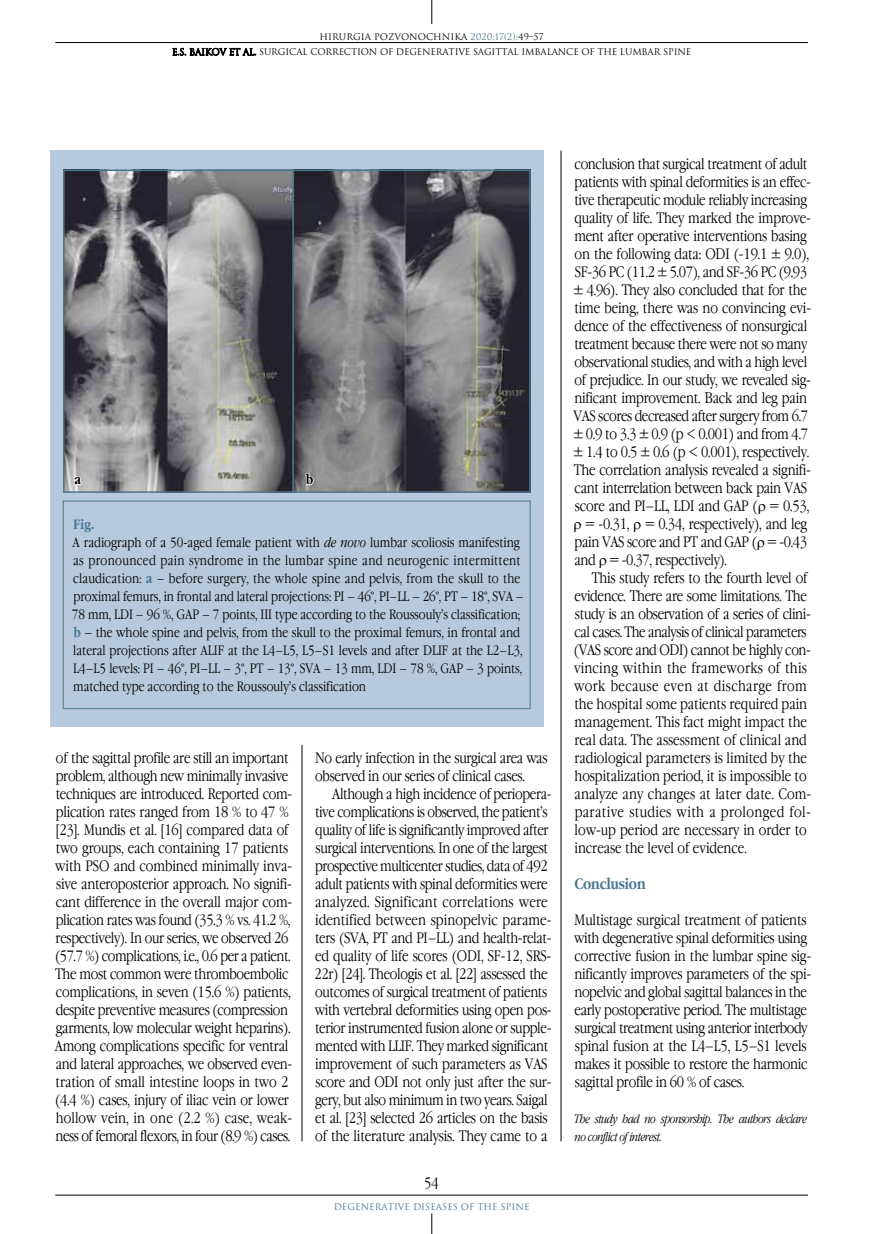
<style>
.page{position:relative;width:893px;height:1234px;background:#fff}
.page>*{position:absolute;margin:0;border:0;box-sizing:border-box;transform-origin:0 0}
.t1{font:300 15px/18px "Garamond Narrow C";letter-spacing:-.02em;color:#000}
.t2{font:300 15px "Garamond Narrow C";color:#000}
.t3{font:300 15px "Garamond Narrow C";letter-spacing:.025em;color:#000}
.t4{font:300 15px "Garamond Narrow C";letter-spacing:.005em;color:#000}
.t5{font:300 15px "Garamond Narrow C";letter-spacing:.02em;color:#000}
.t6{font:700 15px "Garamond Narrow C";letter-spacing:-.02em;color:#4b7792}
.t7{font:300 13.5px/18px "Garamond Narrow C";color:#000}
.t8{font:700 13.5px "Garamond Narrow C";color:#000}
.t9{font:italic 300 12px/18px "Garamond Narrow C";letter-spacing:-.04em;color:#000}
.t10{font:9px "Romul";letter-spacing:-.02em;color:#000}
.t11{font:9px "Romul";color:#000}
.t12{font:9px "Romul";color:#4b7792}
.s1{color:#4b7792}
.s2{font-weight:700;color:#4b7792}
.s3{font-style:italic}
</style>
<div class="page">
<hr style="left:55px;top:42px;width:753px;height:1px;background:#000">
<svg style="left:432px;top:0;width:1px;height:24px"></svg>
<hr style="left:55px;top:1194px;width:753px;height:1px;background:#000">
<svg style="left:432px;top:1213px;width:1px;height:20px"></svg>
<svg style="left:172px;top:47px;width:84px;height:9px"></svg>
<div style="left:50px;top:150px;width:494px;height:576px;background:#b7cadd"></div>
<img style="left:66px;top:172px;width:462px;height:317px">
<div style="left:63px;top:169px;width:468px;height:323px;border:2px solid #4b7792"></div>
<hr style="left:292px;top:169px;width:2px;height:323px;background:#4b7792">
<div style="left:63px;top:500px;width:467px;height:208px;border:1px solid #4b7792"></div>
<svg style="left:73px;top:471px;width:10px;height:15px"></svg>
<svg style="left:304px;top:472px;width:10px;height:21px"></svg>
<hr style="left:302px;top:744px;width:1px;height:396px;background:#000">
<hr style="left:561px;top:150px;width:1px;height:990px;background:#000">
<p class="t11" style="left:320px;top:31px;width:226px">HIRURGIA POZVONOCHNIKA <span class="s1">2020;17(2):</span>49–57</p>
<p class="t10" style="left:172px;top:47px;width:521px">E.S. BAIKOV ET AL. SURGICAL CORRECTION OF DEGENERATIVE SAGITTAL IMBALANCE OF THE LUMBAR SPINE</p>
<p class="t8" style="left:75px;top:472px;width:8px">а</p>
<p class="t8" style="left:306px;top:472px;width:9px">b</p>
<p class="t7" style="left:72px;top:515px;width:453px"><span class="s2">Fig.<br></span>A radiograph of a 50-aged female patient with <span class="s3">de novo</span> lumbar scoliosis manifesting as pronounced pain syndrome in the lumbar spine and neurogenic intermittent claudication: <span class="s2">a</span> – before surgery, the whole spine and pelvis, from the skull to the proximal femurs, in frontal and lateral projections: PI – 46°, PI–LL – 26°, PT – 18°, SVA – 78 mm, LDI – 96 %, GAP – 7 points, III type according to the Roussouly’s classification; <span class="s2">b</span> – the whole spine and pelvis, from the skull to the proximal femurs, in frontal and lateral projections after ALIF at the L4–L5, L5–S1 levels and after DLIF at the L2–L3, L4–L5 levels: PI – 46°, PI–LL – 3°, PT – 13°, SVA – 13 mm, LDI – 78 %, GAP – 3 points, matched type according to the Roussouly’s classification</p>
<p class="t1" style="left:55px;top:749px;width:239px">of the sagittal profile are still an important problem, although new minimally invasive techniques are introduced. Reported com&shy;plication rates ranged from 18 % to 47 % [23]. Mundis et al. [16] compared data of two groups, each containing 17 patients with PSO and combined minimally inva&shy;sive anteroposterior approach. No signifi&shy;cant difference in the overall major com&shy;plication rates was found (35.3 % vs. 41.2 %, respectively). In our series, we observed 26 (57.7 %) complications, i.e., 0.6 per a patient.<br>The most common were thromboembolic complications, in seven (15.6 %) patients, despite preventive measures (compression garments, low molecular weight heparins).<br>Among complications specific for ventral and lateral approaches, we observed even&shy;tration of small intestine loops in two 2 (4.4 %) cases, injury of iliac vein or lower hollow vein, in one (2.2 %) case, weak&shy;ness of femoral flexors, in four (8.9 %) cases.</p>
<p class="t1" style="left:315px;top:749px;width:234px">No early infection in the surgical area was observed in our series of clinical cases.</p>
<p class="t1" style="left:314px;top:785px;width:239px;text-indent:18px">Although a high incidence of periopera&shy;tive complications is observed, the patient’s quality of life is significantly improved after surgical interventions. In one of the largest prospective multicenter studies, data of 492 adult patients with spinal deformities were analyzed. Significant correlations were identified between spinopelvic parame&shy;ters (SVA, PT and PI–LL) and health-relat&shy;ed quality of life scores (ODI, SF-12, SRS-22r) [24]. Theologis et al. [22] assessed the outcomes of surgical treatment of patients with vertebral deformities using open pos&shy;terior instrumented fusion alone or supple&shy;mented with LLIF. They marked significant improvement of such parameters as VAS score and ODI not only just after the sur&shy;gery, but also minimum in two years. Saigal et al. [23] selected 26 articles on the basis of the literature analysis. They came to a</p>
<p class="t1" style="left:424px;top:1173px;width:16px">54</p>
<p class="t12" style="left:334px;top:1200px;width:197px">DEGENERATIVE DISEASES OF THE SPINE</p>
<p class="t1" style="left:575px;top:155px;width:234px">conclusion that surgical treatment of adult</p>
<p class="t1" style="left:575px;top:173px;width:238px">patients with spinal deformities is an effec-</p>
<p class="t1" style="left:574px;top:191px;width:234px">tive therapeutic module reliably increasing</p>
<p class="t1" style="left:575px;top:209px;width:238px">quality of life. They marked the improve-</p>
<p class="t1" style="left:574px;top:227px;width:234px">ment after operative interventions basing</p>
<p class="t1" style="left:575px;top:245px;width:236px">on the following data: ODI (-19.1 ± 9.0),</p>
<p class="t1" style="left:575px;top:263px;width:234px">SF-36 PC (11.2 ± 5.07), and SF-36 PC (9.93</p>
<p class="t1" style="left:574px;top:281px;width:234px">± 4.96). They also concluded that for the</p>
<p class="t1" style="left:574px;top:299px;width:238px">time being, there was no convincing evi-</p>
<p class="t1" style="left:575px;top:317px;width:234px">dence of the effectiveness of nonsurgical</p>
<p class="t1" style="left:574px;top:335px;width:234px">treatment because there were not so many</p>
<p class="t1" style="left:575px;top:353px;width:234px">observational studies, and with a high level</p>
<p class="t1" style="left:575px;top:371px;width:238px">of prejudice. In our study, we revealed sig-</p>
<p class="t1" style="left:574px;top:389px;width:234px">nificant improvement. Back and leg pain</p>
<p class="t1" style="left:573px;top:407px;width:236px">VAS scores decreased after surgery from 6.7</p>
<p class="t1" style="left:574px;top:425px;width:236px">± 0.9 to 3.3 ± 0.9 (p &lt; 0.001) and from 4.7</p>
<p class="t1" style="left:574px;top:443px;width:237px">± 1.4 to 0.5 ± 0.6 (p &lt; 0.001), respectively.</p>
<p class="t1" style="left:574px;top:461px;width:238px">The correlation analysis revealed a signifi-</p>
<p class="t1" style="left:575px;top:479px;width:234px">cant interrelation between back pain VAS</p>
<p class="t1" style="left:575px;top:497px;width:236px">score and PI–LL, LDI and GAP ( = 0.53,</p>
<p class="t1" style="left:586px;top:515px;width:223px">= -0.31, = 0.34, respectively), and leg</p>
<p class="t1" style="left:575px;top:533px;width:234px">pain VAS score and PT and GAP ( = -0.43</p>
<p class="t1" style="left:574px;top:551px;width:154px">and = -0.37, respectively).</p>
<p class="t1" style="left:592px;top:569px;width:217px">This study refers to the fourth level of</p>
<p class="t1" style="left:575px;top:587px;width:234px">evidence. There are some limitations. The</p>
<p class="t1" style="left:575px;top:605px;width:238px">study is an observation of a series of clini-</p>
<p class="t1" style="left:575px;top:623px;width:234px">cal cases. The analysis of clinical parameters</p>
<p class="t1" style="left:574px;top:641px;width:239px">(VAS score and ODI) cannot be highly con-</p>
<p class="t5" style="left:574px;top:659px;width:234px">vincing within the frameworks of this</p>
<p class="t3" style="left:574px;top:677px;width:234px">work because even at discharge from</p>
<p class="t2" style="left:574px;top:695px;width:234px">the hospital some patients required pain</p>
<p class="t1" style="left:574px;top:713px;width:234px">management. This fact might impact the</p>
<p class="t2" style="left:574px;top:731px;width:234px">real data. The assessment of clinical and</p>
<p class="t2" style="left:574px;top:749px;width:234px">radiological parameters is limited by the</p>
<p class="t1" style="left:574px;top:767px;width:234px">hospitalization period, it is impossible to</p>
<p class="t4" style="left:574px;top:785px;width:238px">analyze any changes at later date. Com-</p>
<p class="t3" style="left:575px;top:803px;width:238px">parative studies with a prolonged fol-</p>
<p class="t2" style="left:575px;top:821px;width:234px">low-up period are necessary in order to</p>
<p class="t2" style="left:574px;top:839px;width:174px">increase the level of evidence.</p>
<p class="t6" style="left:574px;top:875px;width:73px">Conclusion</p>
<p class="t1" style="left:574px;top:911px;width:239px">Multistage surgical treatment of patients with degenerative spinal deformities using corrective fusion in the lumbar spine sig&shy;nificantly improves parameters of the spi&shy;nopelvic and global sagittal balances in the early postoperative period. The multistage surgical treatment using anterior interbody spinal fusion at the L4–L5, L5–S1 levels makes it possible to restore the harmonic sagittal profile in 60 % of cases.</p>
<p class="t9" style="left:574px;top:1110px;width:234px">The study had no sponsorship. The authors declare no conflict of interest.</p>
</div>
